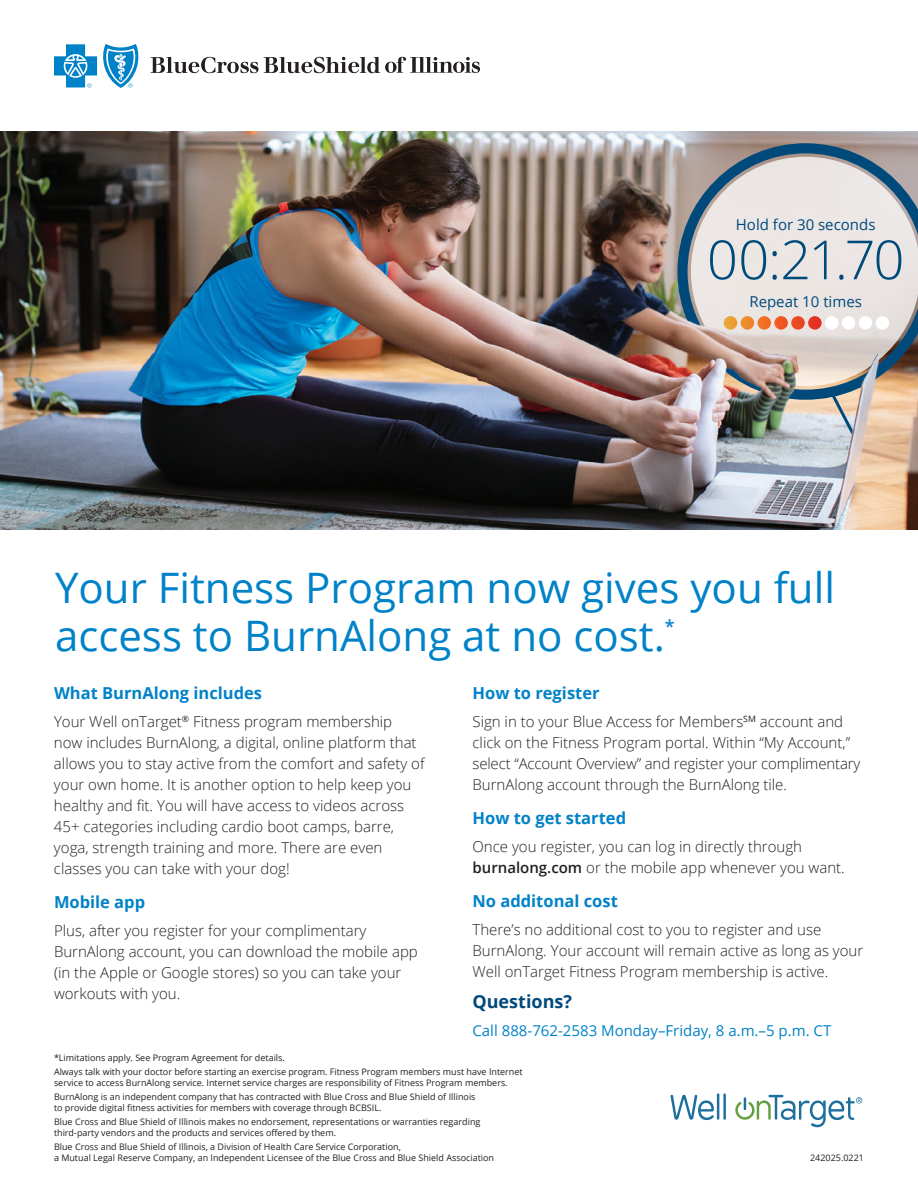
<style>
.page{position:relative;width:918px;height:1188px;background:#fff}
.page>*{position:absolute;margin:0;border:0;box-sizing:border-box;transform-origin:0 0}
.t1{font:300 54px "Open Sans";color:#00497b}
.t2{font:42px/48px "Open Sans";color:#0082c8}
.t3{font:700 18px "Open Sans";color:#00497b}
.t4{font:600 18px "Open Sans";color:#0082c8}
.t5{font:700 16.5px "Open Sans";color:#0082c8}
.t6{font:300 15px/21px "Open Sans";color:#231f20}
.t7{font:15px "Open Sans";color:#0082c8}
.t8{font:15px "Open Sans";color:#00497b}
.t9{font:9px/14.2px "Open Sans";color:#231f20}
.s1{font-weight:600}
</style>
<div class="page">
<img style="left:0;top:132px;width:918px;height:398px">
<svg style="left:151px;top:57px;width:329px;height:16px"></svg>
<svg style="left:54px;top:44px;width:85px;height:44px"></svg>
<svg style="left:670px;top:1095px;width:44px;height:25px"></svg>
<hr style="left:717px;top:1094px;width:2px;height:26px;background:#1e6f9e">
<hr style="left:723px;top:1094px;width:3px;height:26px;background:#1e6f9e">
<svg style="left:735px;top:1095px;width:127px;height:32px"></svg>
<svg style="left:828px;top:400px;width:32px;height:43px"></svg>
<img style="left:677px;top:143px;width:241px;height:257px">
<svg style="left:691px;top:157px;width:227px;height:229px;background:#d0cbc9"></svg>
<div style="left:825px;top:316px;width:13px;height:14px;background:#fff;border-radius:50%"></div>
<div style="left:859px;top:316px;width:13px;height:14px;background:#fff;border-radius:50%"></div>
<div style="left:842px;top:316px;width:13px;height:14px;background:#fff;border-radius:50%"></div>
<div style="left:876px;top:316px;width:13px;height:14px;background:#fff;border-radius:50%"></div>
<svg style="left:724px;top:316px;width:98px;height:14px"></svg>
<p class="t8" style="left:736px;top:214px;width:141px">Hold for 30 seconds</p>
<h1 class="t1" style="left:707px;top:223px;width:199px">00:21.70</h1>
<p class="t8" style="left:749px;top:291px;width:114px">Repeat 10 times</p>
<h2 class="t2" style="left:55px;top:562px;width:781px">Your Fitness Program now gives you full access to BurnAlong at no cost.</h2>
<p class="t4" style="left:665px;top:614px;width:11px">*</p>
<p class="t5" style="left:54px;top:681px;width:210px">What BurnAlong includes</p>
<p class="t6" style="left:54px;top:710px;width:372px">Your Well onTarget<sup>®</sup> Fitness program membership<br>now includes BurnAlong, a digital, online platform that allows you to stay active from the comfort and safety of your own home. It is another option to help keep you healthy and fit. You will have access to videos across 45+ categories including cardio boot camps, barre, yoga, strength training and more. There are even classes you can take with your dog!</p>
<p class="t5" style="left:54px;top:891px;width:93px">Mobile app</p>
<p class="t6" style="left:54px;top:920px;width:365px">Plus, after you register for your complimentary BurnAlong account, you can download the mobile app (in the Apple or Google stores) so you can take your workouts with you.</p>
<p class="t5" style="left:472px;top:681px;width:129px">How to register</p>
<p class="t6" style="left:472px;top:710px;width:389px">Sign in to your Blue Access for Members<sup>SM</sup> account and click on the Fitness Program portal. Within “My Account,” select “Account Overview” and register your complimentary BurnAlong account through the BurnAlong tile.</p>
<p class="t5" style="left:472px;top:807px;width:155px">How to get started</p>
<p class="t6" style="left:472px;top:836px;width:374px">Once you register, you can log in directly through <span class="s1">burnalong.com</span> or the mobile app whenever you want.</p>
<p class="t5" style="left:472px;top:890px;width:147px">No additonal cost</p>
<p class="t6" style="left:472px;top:919px;width:392px">There’s no additional cost to you to register and use<br>BurnAlong. Your account will remain active as long as your<br>Well onTarget Fitness Program membership is active.</p>
<p class="t3" style="left:472px;top:989px;width:101px">Questions?</p>
<p class="t7" style="left:472px;top:1020px;width:360px">Call 888-762-2583 Monday–Friday, 8 a.m.–5 p.m. CT</p>
<p class="t9" style="left:54px;top:1050px;width:470px">*Limitations apply. See Program Agreement for details.<br>Always talk with your doctor before starting an exercise program. Fitness Program members must have Internet</p>
<p class="t9" style="left:54px;top:1075px;width:455px">service to access BurnAlong service. Internet service charges are responsibility of Fitness Program members.<br>BurnAlong is an independent company that has contracted with Blue Cross and Blue Shield of Illinois</p>
<p class="t9" style="left:54px;top:1100px;width:428px">to provide digital fitness activities for members with coverage through BCBSIL.<br>Blue Cross and Blue Shield of Illinois makes no endorsement, representations or warranties regarding</p>
<p class="t9" style="left:54px;top:1125px;width:348px">third-party vendors and the products and services offered by them.<br>Blue Cross and Blue Shield of Illinois, a Division of Health Care Service Corporation,</p>
<p class="t9" style="left:54px;top:1150px;width:442px">a Mutual Legal Reserve Company, an Independent Licensee of the Blue Cross and Blue Shield Association</p>
<p class="t9" style="left:810px;top:1150px;width:55px">242025.0221</p>
</div>
